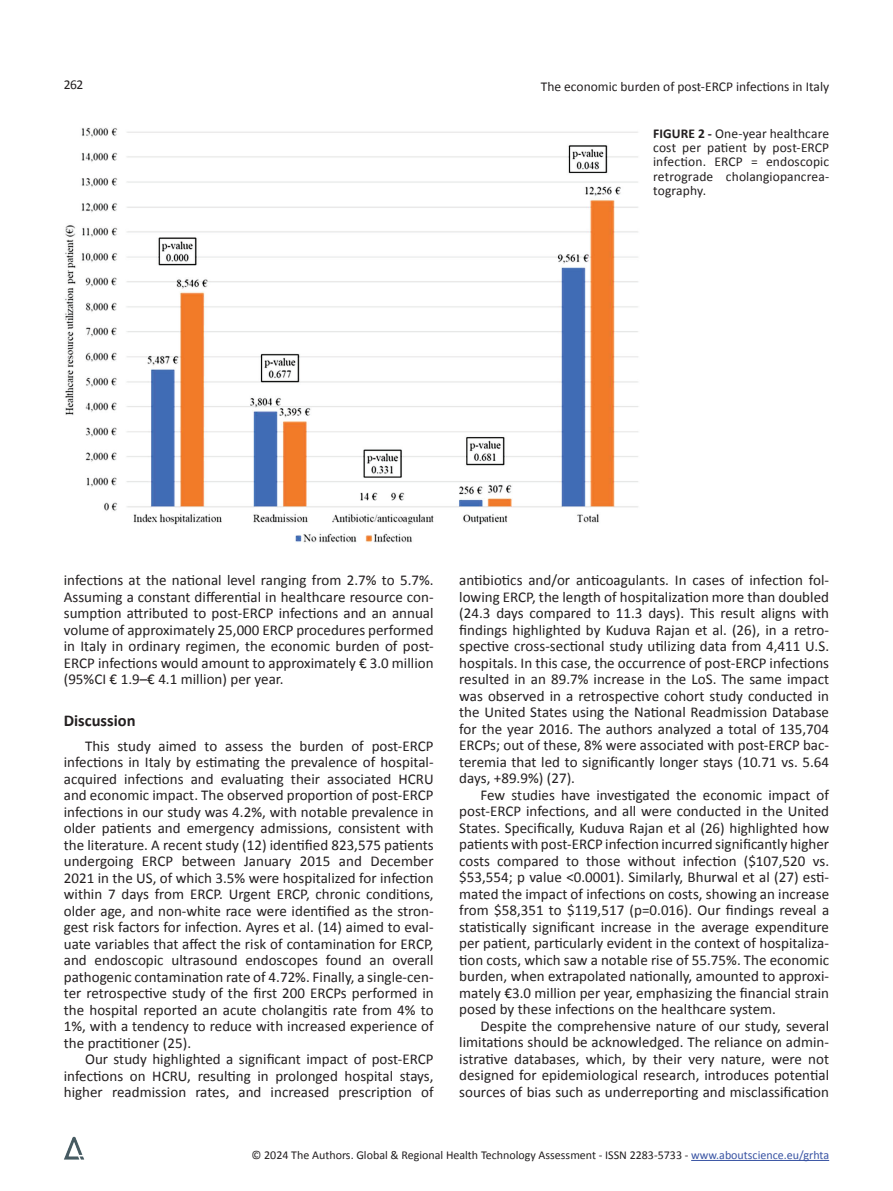
<style>
.page{position:relative;width:893px;height:1191px;background:#fff}
.page>*{position:absolute;margin:0;border:0;box-sizing:border-box;transform-origin:0 0}
.t1{font:700 16.5px "Calibri";color:#231f20}
.t2{font:15px/16.5px "Calibri";color:#231f20;text-align:justify}
.t3{font:13.5px/14.2px "Calibri";color:#231f20;text-align:justify}
.t4{font:12px "Calibri";color:#231f20}
.s1{font-weight:700}
.s2{color:#3853a3}
</style>
<div class="page">
<hr style="left:691px;top:1160px;width:138px;height:1px;background:#3853a3">
<img style="left:64px;top:1136px;width:21px;height:24px">
<img style="left:65px;top:128px;width:574px;height:415px">
<p class="t3" style="left:64px;top:78px;width:21px">262</p>
<p class="t3" style="left:541px;top:80px;width:290px">The economic burden of post-ERCP infections in Italy</p>
<p class="t3" style="left:653px;top:126px;width:178px"><span class="s1">FIGURE 2 -</span> One-year healthcare cost per patient by post-ERCP infection. ERCP = endoscopic retrograde cholangiopancrea&shy;tography.</p>
<p class="t2" style="left:64px;top:572px;width:371px">infections at the national level ranging from 2.7% to 5.7%.<br>Assuming a constant differential in healthcare resource con&shy;sumption attributed to post-ERCP infections and an annual volume of approximately 25,000 ERCP procedures performed in Italy in ordinary regimen, the economic burden of post-ERCP infections would amount to approximately € 3.0 million (95%CI € 1.9–€ 4.1 million) per year.</p>
<p class="t1" style="left:64px;top:709px;width:73px">Discussion</p>
<p class="t2" style="left:64px;top:737px;width:371px;text-indent:21px">This study aimed to assess the burden of post-ERCP infections in Italy by estimating the prevalence of hospital&shy;acquired infections and evaluating their associated HCRU and economic impact. The observed proportion of post-ERCP infections in our study was 4.2%, with notable prevalence in older patients and emergency admissions, consistent with the literature. A recent study (12) identified 823,575 patients undergoing ERCP between January 2015 and December 2021 in the US, of which 3.5% were hospitalized for infection within 7 days from ERCP. Urgent ERCP, chronic conditions, older age, and non-white race were identified as the stron&shy;gest risk factors for infection. Ayres et al. (14) aimed to eval&shy;uate variables that affect the risk of contamination for ERCP, and endoscopic ultrasound endoscopes found an overall pathogenic contamination rate of 4.72%. Finally, a single-cen&shy;ter retrospective study of the first 200 ERCPs performed in the hospital reported an acute cholangitis rate from 4% to 1%, with a tendency to reduce with increased experience of the practitioner (25).</p>
<p class="t2" style="left:64px;top:1051px;width:371px;text-indent:21px">Our study highlighted a significant impact of post-ERCP infections on HCRU, resulting in prolonged hospital stays, higher readmission rates, and increased prescription of</p>
<p class="t2" style="left:459px;top:572px;width:371px">antibiotics and/or anticoagulants. In cases of infection fol&shy;lowing ERCP, the length of hospitalization more than doubled (24.3 days compared to 11.3 days). This result aligns with findings highlighted by Kuduva Rajan et al. (26), in a retro&shy;spective cross-sectional study utilizing data from 4,411 U.S. hospitals. In this case, the occurrence of post-ERCP infections resulted in an 89.7% increase in the LoS. The same impact was observed in a retrospective cohort study conducted in the United States using the National Readmission Database for the year 2016. The authors analyzed a total of 135,704<br>ERCPs; out of these, 8% were associated with post-ERCP bac&shy;teremia that led to significantly longer stays (10.71 vs. 5.64 days, +89.9%) (27).</p>
<p class="t2" style="left:459px;top:786px;width:371px;text-indent:21px">Few studies have investigated the economic impact of post-ERCP infections, and all were conducted in the United States. Specifically, Kuduva Rajan et al (26) highlighted how patients with post-ERCP infection incurred significantly higher costs compared to those without infection ($107,520 vs. $53,554; p value &lt;0.0001). Similarly, Bhurwal et al (27) esti&shy;mated the impact of infections on costs, showing an increase from $58,351 to $119,517 (p=0.016). Our findings reveal a statistically significant increase in the average expenditure per patient, particularly evident in the context of hospitaliza&shy;tion costs, which saw a notable rise of 55.75%. The economic burden, when extrapolated nationally, amounted to approxi&shy;mately €3.0 million per year, emphasizing the financial strain posed by these infections on the healthcare system.</p>
<p class="t2" style="left:459px;top:1017px;width:371px;text-indent:21px">Despite the comprehensive nature of our study, several limitations should be acknowledged. The reliance on admin&shy;istrative databases, which, by their very nature, were not designed for epidemiological research, introduces potential sources of bias such as underreporting and misclassification</p>
<p class="t4" style="left:251px;top:1147px;width:579px">© 2024 The Authors. Global &amp; Regional Health Technology Assessment - ISSN 2283-5733 - <span class="s2">www.aboutscience.eu/grhta</span></p>
</div>
